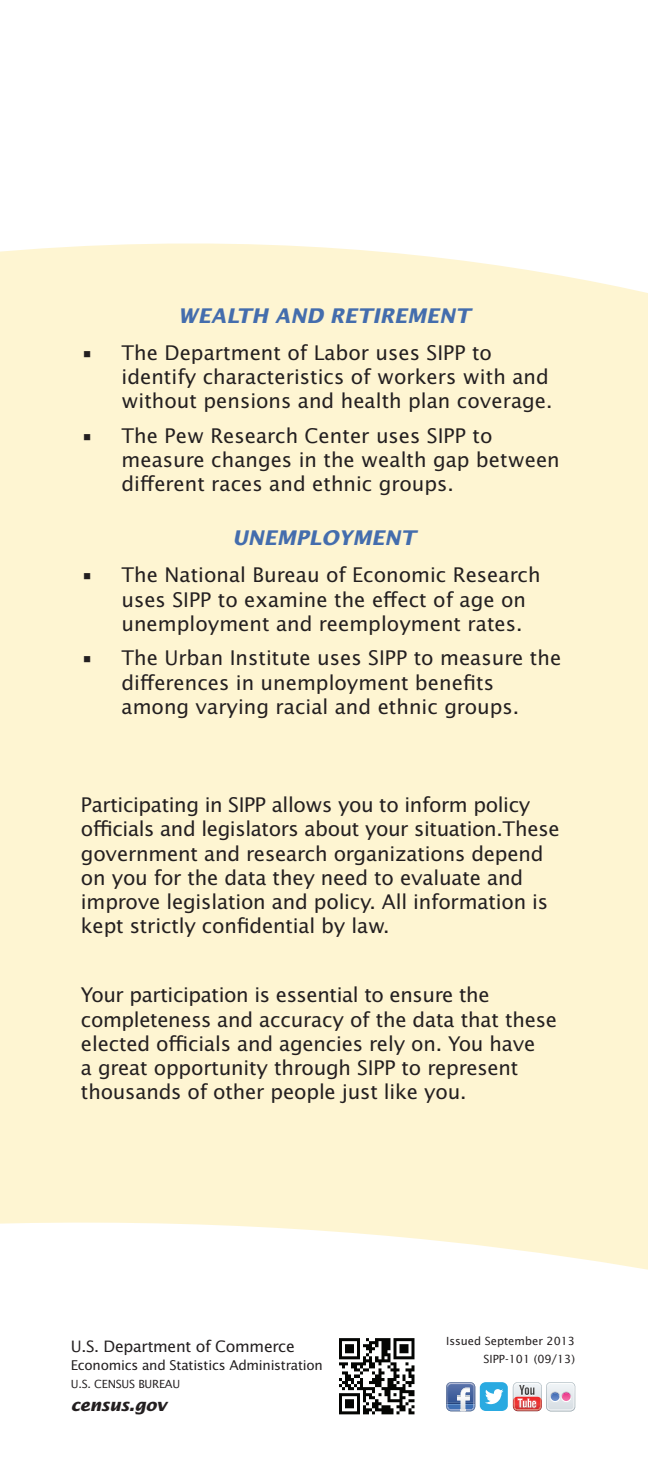
<style>
.page{position:relative;width:648px;height:1458px;background:#fff}
.page>*{position:absolute;margin:0;border:0;box-sizing:border-box;transform-origin:0 0}
.t1{font:20.25px/24.3px "Lucida Sans";letter-spacing:-.01em;color:#231f20}
.t2{font:italic 700 20.25px "Lucida Sans";color:#446dad}
.t3{font:italic 700 16.88px "Lucida Sans";letter-spacing:-.02em;color:#231f20}
.t4{font:15.75px "Lucida Sans";letter-spacing:-.02em;color:#231f20}
.t5{font:13.5px "Lucida Sans";letter-spacing:-.02em;color:#231f20}
.t6{font:11.25px/18px "Lucida Sans";color:#231f20;text-align:right}
.t7{font:11.25px "Lucida Sans";letter-spacing:-.02em;color:#231f20}
</style>
<div class="page">
<div style="left:0;top:243px;width:648px;height:1027px;background:#fef5d2"></div>
<img style="left:339px;top:1338px;width:76px;height:77px">
<svg style="left:446px;top:1382px;width:29px;height:29px"></svg>
<svg style="left:513px;top:1382px;width:62px;height:29px"></svg>
<div style="left:480px;top:1382px;width:28px;height:29px;background:#2aaae1;border-radius:6px"></div>
<svg style="left:485px;top:1389px;width:18px;height:15px"></svg>
<p class="t2" style="left:178px;top:303px;width:294px">WEALTH AND RETIREMENT</p>
<p class="t1" style="left:121px;top:340px;width:433px;text-indent:-40px">• The Department of Labor uses SIPP to identify characteristics of workers with and without pensions and health plan coverage.</p>
<p class="t1" style="left:121px;top:423px;width:440px;text-indent:-40px">• The Pew Research Center uses SIPP to measure changes in the wealth gap between different races and ethnic groups.</p>
<p class="t2" style="left:232px;top:526px;width:185px">UNEMPLOYMENT</p>
<p class="t1" style="left:121px;top:562px;width:421px;text-indent:-40px">• The National Bureau of Economic Research uses SIPP to examine the effect of age on unemployment and reemployment rates.</p>
<p class="t1" style="left:121px;top:645px;width:441px;text-indent:-40px">• The Urban Institute uses SIPP to measure the differences in unemployment benefits among varying racial and ethnic groups.</p>
<p class="t1" style="left:81px;top:792px;width:480px">Participating in SIPP allows you to inform policy offi cials and legislators about your situation.These government and research organizations depend on you for the data they need to evaluate and improve legislation and policy. All information is kept strictly confidential by law.</p>
<p class="t1" style="left:81px;top:982px;width:478px">Your participation is essential to ensure the completeness and accuracy of the data that these elected offi cials and agencies rely on. You have<br>a great opportunity through SIPP to represent thousands of other people just like you.</p>
<p class="t4" style="left:71px;top:1337px;width:226px">U.S. Department of Commerce</p>
<p class="t5" style="left:71px;top:1357px;width:254px">Economics and Statistics Administration</p>
<p class="t7" style="left:71px;top:1377px;width:111px">U.S. CENSUS BUREAU</p>
<p class="t3" style="left:71px;top:1394px;width:98px">census.gov</p>
<p class="t6" style="left:446px;top:1332px;width:130px">Issued September 2013<br>SIPP-101 (09/13)</p>
</div>
